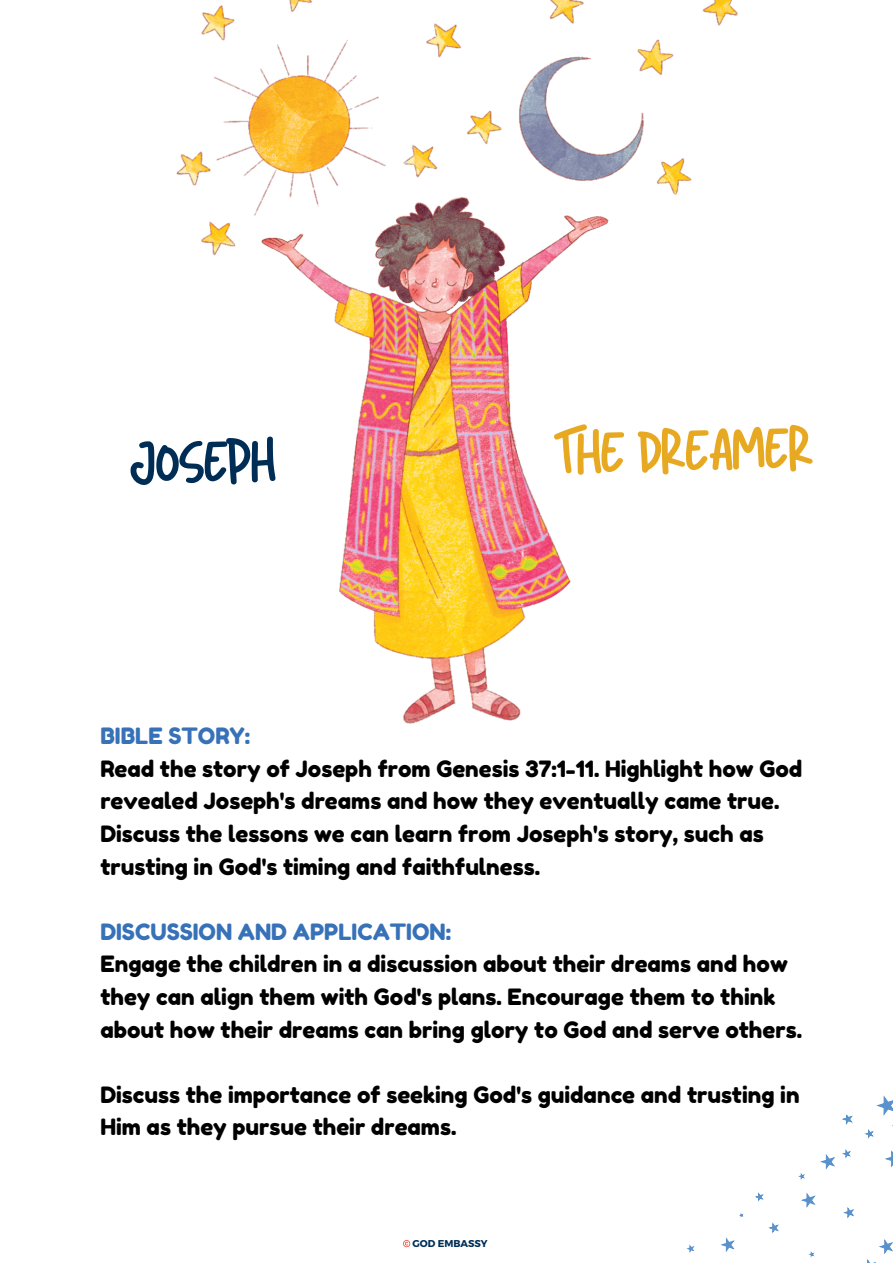
<style>
.page{position:relative;width:893px;height:1264px;background:#fff}
.page>*{position:absolute;margin:0;border:0;box-sizing:border-box;transform-origin:0 0}
.t1{font:54.45px "New Sun Yandi Designs";color:#e8a922}
.t2{font:54.45px "New Sun Yandi Designs";color:#002d55}
.t3{font:22.5px/32.5px "Fredoka One";color:#000}
.t4{font:22.5px "Fredoka One";color:#3771b8}
.t5{font:700 9.9px "Montserrat";color:#002d55}
</style>
<div class="page">
<img style="left:177px;top:0;width:561px;height:723px">
<svg style="left:864px;top:1095px;width:29px;height:43px"></svg>
<svg style="left:885px;top:1150px;width:7px;height:18px"></svg>
<svg style="left:843px;top:1207px;width:12px;height:11px"></svg>
<svg style="left:801px;top:1192px;width:15px;height:16px"></svg>
<svg style="left:820px;top:1149px;width:31px;height:21px"></svg>
<svg style="left:798px;top:1173px;width:7px;height:6px"></svg>
<svg style="left:867px;top:1239px;width:25px;height:23px"></svg>
<svg style="left:842px;top:1114px;width:11px;height:11px"></svg>
<svg style="left:720px;top:1237px;width:15px;height:15px"></svg>
<svg style="left:768px;top:1222px;width:11px;height:11px"></svg>
<svg style="left:809px;top:1251px;width:5px;height:6px"></svg>
<svg style="left:755px;top:1192px;width:9px;height:9px"></svg>
<svg style="left:739px;top:1213px;width:4px;height:4px"></svg>
<svg style="left:686px;top:1244px;width:9px;height:8px"></svg>
<svg style="left:403px;top:1240px;width:7px;height:7px"></svg>
<p class="t2" style="left:130px;top:437px;width:146px;rotate:-1deg">JOSEPH</p>
<p class="t1" style="left:554px;top:426px;width:260px;rotate:-1deg">THE dREAMER</p>
<p class="t4" style="left:100px;top:722px;width:151px">BIBLE STORY:</p>
<p class="t3" style="left:100px;top:752px;width:703px">Read the story of Joseph from Genesis 37:1-11. Highlight how God revealed Joseph's dreams and how they eventually came true.<br>Discuss the lessons we can learn from Joseph's story, such as trusting in God's timing and faithfulness.</p>
<p class="t4" style="left:100px;top:917px;width:352px">DISCUSSION AND APPLICATION:</p>
<p class="t3" style="left:100px;top:947px;width:703px">Engage the children in a discussion about their dreams and how they can align them with God's plans. Encourage them to think about how their dreams can bring glory to God and serve others.</p>
<p class="t3" style="left:100px;top:1078px;width:700px">Discuss the importance of seeking God's guidance and trusting in<br>Him as they pursue their dreams.</p>
<p class="t5" style="left:412px;top:1236px;width:77px">GOD EMBASSY</p>
</div>
